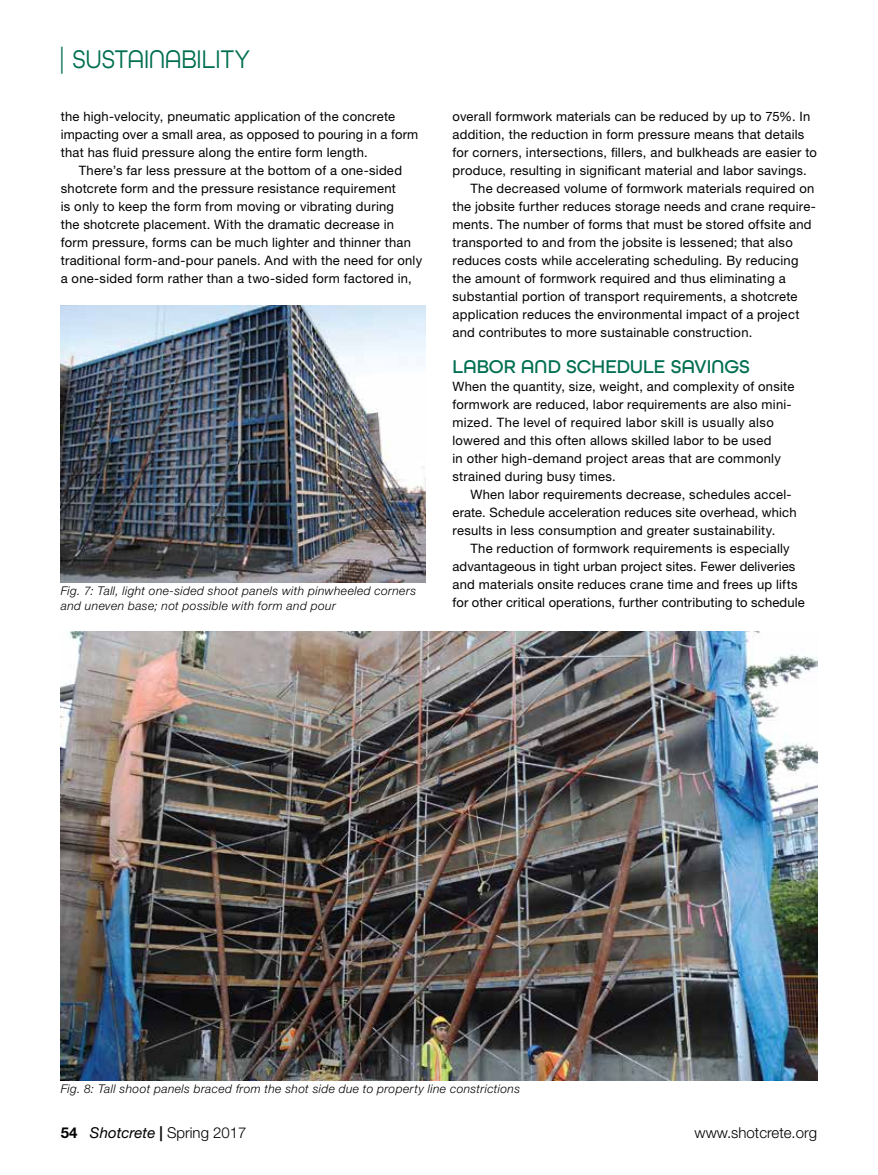
<style>
.page{position:relative;width:878px;height:1175px;background:#fff}
.page>*{position:absolute;margin:0;border:0;box-sizing:border-box;transform-origin:0 0}
.t1{font:27px "All Round Gothic";color:#006f51;scale:.9 1}
.t2{font:500 19.5px "All Round Gothic";color:#006f51}
.t3{font:300 15px "Helvetica Neue LT Std";color:#000}
.t4{font:12.9px/18px "Helvetica Neue LT Std";letter-spacing:.02em;color:#000}
.t5{font:italic 300 12px/14.4px "Helvetica Neue LT Std";letter-spacing:.035em;color:#000}
.s1{font-weight:700}
.s2{font-weight:400;font-style:italic}
</style>
<div class="page">
<img style="left:61px;top:306px;width:364px;height:276px">
<img style="left:61px;top:631px;width:756px;height:449px">
<h1 class="t1" style="left:58px;top:44px;width:215px">| SUSTAINABILITY</h1>
<p class="t4" style="left:61px;top:107px;width:359px">the high-velocity, pneumatic application of the concrete impacting over a small area, as opposed to pouring in a form that has fluid pressure along the entire form length.</p>
<p class="t4" style="left:61px;top:161px;width:363px;text-indent:18px">There’s far less pressure at the bottom of a one-sided shotcrete form and the pressure resistance requirement<br>is only to keep the form from moving or vibrating during<br>the shotcrete placement. With the dramatic decrease in form pressure, forms can be much lighter and thinner than traditional form-and-pour panels. And with the need for only a one-sided form rather than a two-sided form factored in,</p>
<p class="t5" style="left:61px;top:583px;width:357px">Fig. 7: Tall, light one-sided shoot panels with pinwheeled corners and uneven base; not possible with form and pour</p>
<p class="t4" style="left:452px;top:107px;width:359px">overall formwork materials can be reduced by up to 75%. In</p>
<p class="t4" style="left:452px;top:125px;width:353px">addition, the reduction in form pressure means that details</p>
<p class="t4" style="left:452px;top:143px;width:366px">for corners, intersections, fillers, and bulkheads are easier to</p>
<p class="t4" style="left:452px;top:161px;width:355px">produce, resulting in significant material and labor savings.</p>
<p class="t4" style="left:470px;top:179px;width:345px">The decreased volume of formwork materials required on</p>
<p class="t4" style="left:452px;top:197px;width:365px">the jobsite further reduces storage needs and crane require-</p>
<p class="t4" style="left:452px;top:215px;width:360px">ments. The number of forms that must be stored offsite and</p>
<p class="t4" style="left:452px;top:233px;width:342px">transported to and from the jobsite is lessened; that also</p>
<p class="t4" style="left:452px;top:251px;width:347px">reduces costs while accelerating scheduling. By reducing</p>
<p class="t4" style="left:452px;top:269px;width:334px">the amount of formwork required and thus eliminating a</p>
<p class="t4" style="left:452px;top:287px;width:346px">substantial portion of transport requirements, a shotcrete</p>
<p class="t4" style="left:452px;top:305px;width:348px">application reduces the environmental impact of a project</p>
<p class="t4" style="left:452px;top:323px;width:301px">and contributes to more sustainable construction.</p>
<h2 class="t2" style="left:452px;top:355px;width:299px">LABOR AND SCHEDULE SAVINGS</h2>
<p class="t4" style="left:452px;top:377px;width:343px">When the quantity, size, weight, and complexity of onsite formwork are reduced, labor requirements are also mini&shy;mized. The level of required labor skill is usually also lowered and this often allows skilled labor to be used<br>in other high-demand project areas that are commonly strained during busy times.</p>
<p class="t4" style="left:452px;top:485px;width:345px;text-indent:18px">When labor requirements decrease, schedules accel&shy;erate. Schedule acceleration reduces site overhead, which results in less consumption and greater sustainability.</p>
<p class="t4" style="left:452px;top:539px;width:353px;text-indent:18px">The reduction of formwork requirements is especially advantageous in tight urban project sites. Fewer deliveries and materials onsite reduces crane time and frees up lifts for other critical operations, further contributing to schedule</p>
<p class="t5" style="left:61px;top:1081px;width:461px">Fig. 8: Tall shoot panels braced from the shot side due to property line constrictions</p>
<p class="t3" style="left:61px;top:1123px;width:187px"><span class="s1">54</span> <span class="s2">Shotcrete</span> <span class="s1">|</span> Spring 2017</p>
<p class="t3" style="left:694px;top:1123px;width:124px">www.shotcrete.org</p>
</div>
